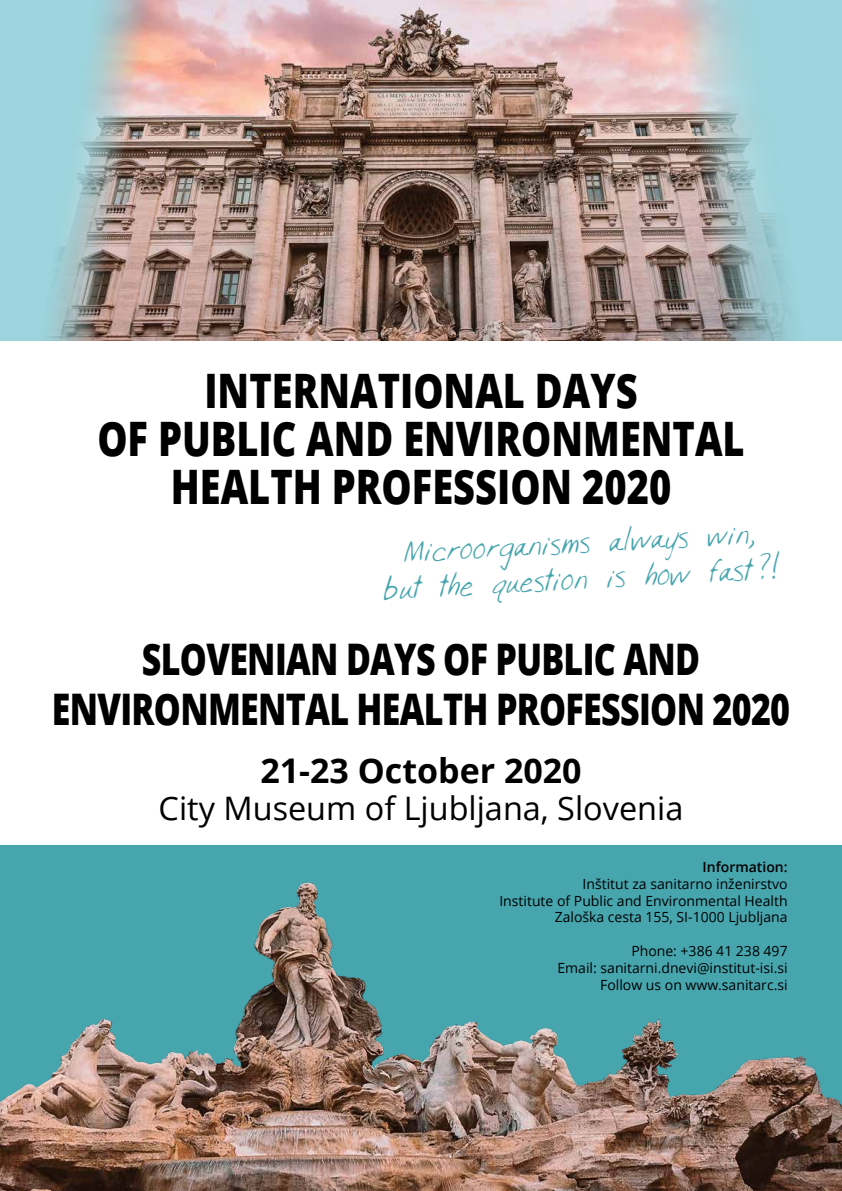
<style>
.page{position:relative;width:842px;height:1191px;background:#fff}
.page>*{position:absolute;margin:0;border:0;box-sizing:border-box;transform-origin:0 0}
.t1{font:800 47.5px/48px "Open Sans";color:#000;text-align:center;scale:.8 1}
.t2{font:800 43.5px/50px "Open Sans";letter-spacing:-.02em;color:#000;text-align:center;scale:.78 1}
.t3{font:34.7px/36.2px "Nicolas Hand";color:#47a5ae;text-align:center}
.t4{font:700 34px "Open Sans";color:#000}
.t5{font:32.4px "Open Sans";color:#000}
.t6{font:14px/16.8px "Open Sans";color:#000;text-align:right}
.t7{font:600 14px "Open Sans";color:#000}
</style>
<div class="page">
<div style="left:0;top:845px;width:842px;height:346px;background:#47a5ae"></div>
<img style="left:0;top:882px;width:842px;height:309px">
<img style="left:157px;top:0;width:517px;height:340px">
<svg style="left:0;top:0;width:157px;height:340px;background:#a5babc"></svg>
<svg style="left:674px;top:0;width:168px;height:340px;background:#a1bbc0"></svg>
<h1 class="t1" style="left:97px;top:364px;width:811px">INTERNATIONAL DAYS<br>OF PUBLIC AND ENVIRONMENTAL<br>HEALTH PROFESSION 2020</h1>
<h3 class="t3" style="left:379px;top:535px;width:398px;rotate:-3deg">Microorganisms always win, but the question is how fast ?!</h3>
<h2 class="t2" style="left:52px;top:631px;width:948px">SLOVENIAN DAYS OF PUBLIC AND<br>ENVIRONMENTAL HEALTH PROFESSION 2020</h2>
<h3 class="t4" style="left:260px;top:746px;width:323px">21-23 October 2020</h3>
<h3 class="t5" style="left:159px;top:785px;width:526px">City Museum of Ljubljana, Slovenia</h3>
<p class="t7" style="left:702px;top:857px;width:87px">Information:</p>
<p class="t6" style="left:499px;top:875px;width:290px">Inštitut za sanitarno inženirstvo<br>Institute of Public and Environmental Health<br>Zaloška cesta 155, SI-1000 Ljubljana</p>
<p class="t6" style="left:557px;top:942px;width:232px">Phone: +386 41 238 497<br>Email: sanitarni.dnevi@institut-isi.si<br>Follow us on www.sanitarc.si</p>
</div>
